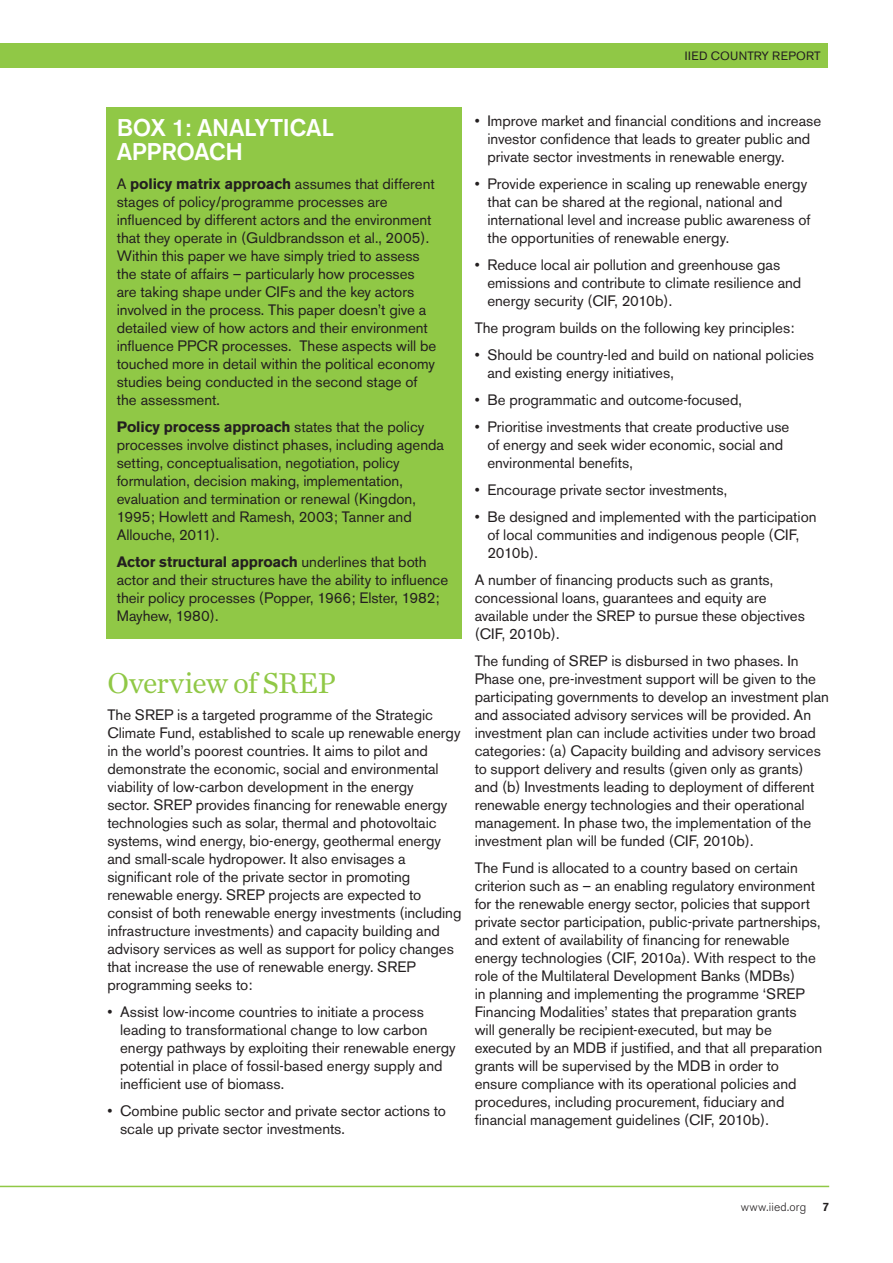
<style>
.page{position:relative;width:893px;height:1263px;background:#fff}
.page>*{position:absolute;margin:0;border:0;box-sizing:border-box;transform-origin:0 0}
.t1{font:30px "Chronicle Text G1";letter-spacing:-.02em;color:#90c846}
.t2{font:500 24px/24px "Akzidenz Grotesk BE";letter-spacing:-.015em;color:#fff}
.t3{font:15px/18px "Akzidenz Grotesk BE";color:#231f20}
.t4{font:12px "Akzidenz Grotesk BE";letter-spacing:.02em;color:#231f20}
.t5{font:300 12px "Akzidenz Grotesk BE";letter-spacing:.015em;color:#231f20}
.t6{font:500 12px "Akzidenz Grotesk BE";color:#231f20}
.s1{font-weight:700}
</style>
<div class="page">
<div style="left:0;top:43px;width:828px;height:24px;background:#90c846"></div>
<hr style="left:0;top:1186px;width:829px;height:1px;background:#90c846">
<div style="left:106px;top:107px;width:355px;height:531px;background:#90c846"></div>
<p class="t4" style="left:685px;top:48px;width:137px">IIED COUNTRY REPORT</p>
<h2 class="t2" style="left:117px;top:116px;width:219px">BOX 1: ANALYTICAL<br>APPR</h2>
<h2 class="t2" style="left:177px;top:140px;width:68px">OAC H</h2>
<p class="t3" style="left:117px;top:175px;width:321px">A <span class="s1">policy matrix approach</span> assumes that different stages of policy/programme processes are influenced by different actors and the environment that they operate in (Guldbrandsson et al., 2005).<br>Within this paper we have simply tried to assess the state of affairs – particularly how processes are taking shape under CIFs and the key actors involved in the process. This paper doesn’t give a detailed view of how actors and their environment influence PPCR processes. These aspects will be touched more in detail within the political economy studies being conducted in the second stage of the assessment.</p>
<p class="t3" style="left:117px;top:418px;width:329px"><span class="s1">Policy process approach</span> states that the policy processes involve distinct phases, including agenda setting, conceptualisation, negotiation, policy formulation, decision making, implementation, evaluation and termination or renewal (Kingdon, 1995; Howlett and Ramesh, 2003; Tanner and Allouche, 2011).</p>
<p class="t3" style="left:117px;top:553px;width:333px"><span class="s1">Actor structural approach</span> underlines that both actor and their structures have the ability to influence their policy processes (Popper, 1966; Elster, 1982; Mayhew, 1980).</p>
<h1 class="t1" style="left:107px;top:660px;width:230px">Overview of SREP</h1>
<p class="t3" style="left:107px;top:706px;width:356px">The SREP is a targeted programme of the Strategic Climate Fund, established to scale up renewable energy in the world’s poorest countries. It aims to pilot and demonstrate the economic, social and environmental viability of low-carbon development in the energy<br>sector. SREP provides financing for renewable energy technologies such as solar, thermal and photovoltaic systems, wind energy, bio-energy, geothermal energy and small-scale hydropower. It also envisages a significant role of the private sector in promoting renewable energy. SREP projects are expected to consist of both renewable energy investments (including infrastructure investments) and capacity building and advisory services as well as support for policy changes that increase the use of renewable energy. SREP programming seeks to:</p>
<p class="t3" style="left:120px;top:1003px;width:337px;text-indent:-13px">• Assist low-income countries to initiate a process leading to transformational change to low carbon energy pathways by exploiting their renewable energy potential in place of fossil-based energy supply and inefficient use of biomass.</p>
<p class="t3" style="left:120px;top:1102px;width:327px;text-indent:-13px">• Combine public sector and private sector actions to scale up private sector investments.</p>
<p class="t3" style="left:487px;top:112px;width:335px;text-indent:-13px">• Improve market and financial conditions and increase investor confidence that leads to greater public and private sector investments in renewable energy.</p>
<p class="t3" style="left:487px;top:175px;width:325px;text-indent:-13px">• Provide experience in scaling up renewable energy that can be shared at the regional, national and international level and increase public awareness of the opportunities of renewable energy.</p>
<p class="t3" style="left:487px;top:256px;width:315px;text-indent:-13px">• Reduce local air pollution and greenhouse gas emissions and contribute to climate resilience and energy security (CIF, 2010b).</p>
<p class="t3" style="left:475px;top:319px;width:321px">The program builds on the following key principles:</p>
<p class="t3" style="left:487px;top:346px;width:328px;text-indent:-13px">• Should be country-led and build on national policies and existing energy initiatives,</p>
<p class="t3" style="left:475px;top:391px;width:269px">• Be programmatic and outcome-focused,</p>
<p class="t3" style="left:487px;top:418px;width:303px;text-indent:-13px">• Prioritise investments that create productive use of energy and seek wider economic, social and environmental benefits,</p>
<p class="t3" style="left:475px;top:481px;width:254px">• Encourage private sector investments,</p>
<p class="t3" style="left:487px;top:508px;width:331px;text-indent:-13px">• Be designed and implemented with the participation of local communities and indigenous people (CIF,<br>2010b).</p>
<p class="t3" style="left:475px;top:571px;width:332px">A number of financing products such as grants, concessional loans, guarantees and equity are available under the SREP to pursue these objectives (CIF, 2010b).</p>
<p class="t3" style="left:475px;top:652px;width:356px">The funding of SREP is disbursed in two phases. In Phase one, pre-investment support will be given to the participating governments to develop an investment plan and associated advisory services will be provided. An investment plan can include activities under two broad categories: (a) Capacity building and advisory services to support delivery and results (given only as grants) and (b) Investments leading to deployment of different renewable energy technologies and their operational management. In phase two, the implementation of the investment plan will be funded (CIF, 2010b).</p>
<p class="t3" style="left:475px;top:859px;width:349px">The Fund is allocated to a country based on certain criterion such as – an enabling regulatory environment for the renewable energy sector, policies that support private sector participation, public-private partnerships, and extent of availability of financing for renewable energy technologies (CIF, 2010a). With respect to the role of the Multilateral Development Banks (MDBs)<br>in planning and implementing the programme ‘SREP Financing Modalities’ states that preparation grants<br>will generally be recipient-executed, but may be executed by an MDB if justified, and that all preparation grants will be supervised by the MDB in order to ensure compliance with its operational policies and procedures, including procurement, fiduciary and financial management guidelines (CIF, 2010b).</p>
<p class="t5" style="left:741px;top:1200px;width:67px">www.iied.org</p>
<p class="t6" style="left:822px;top:1199px;width:8px">7</p>
</div>
